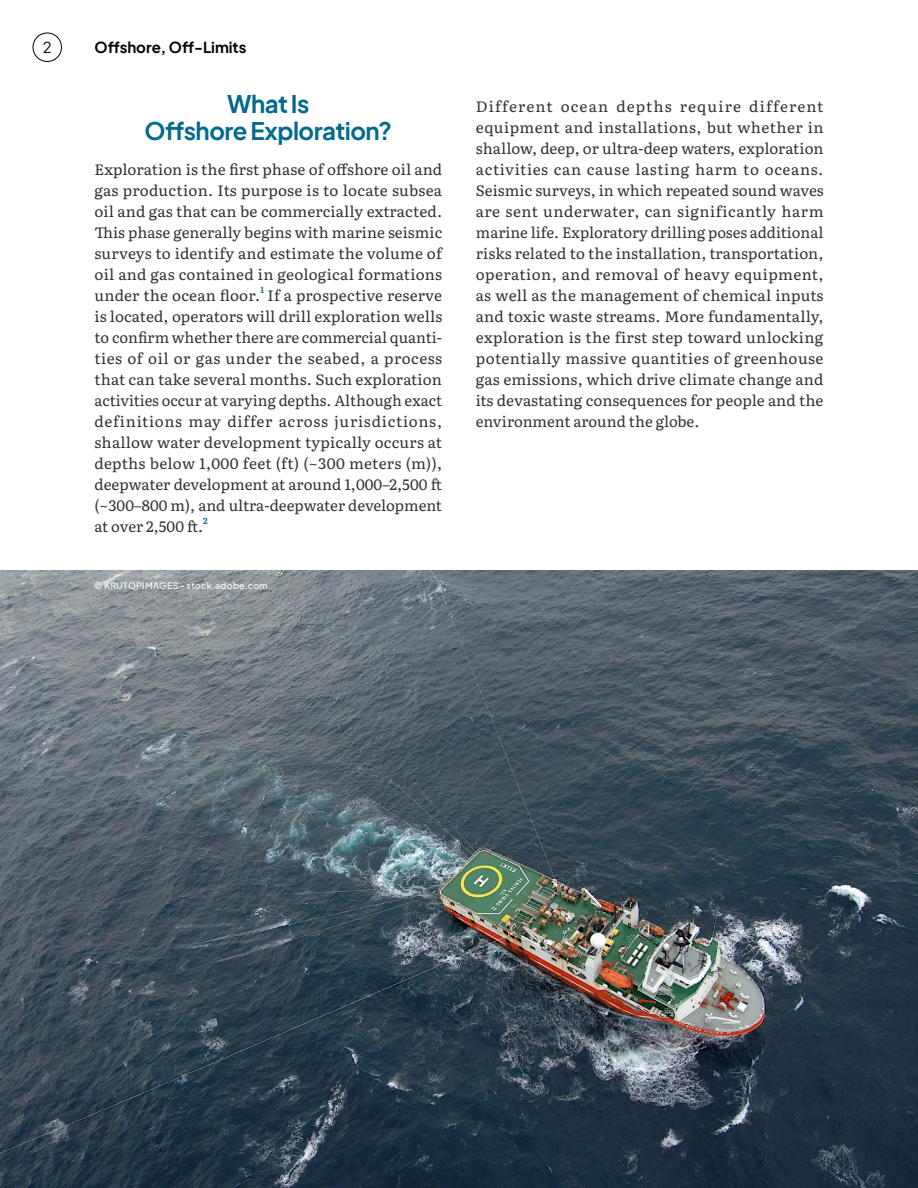
<style>
.page{position:relative;width:918px;height:1188px;background:#fff}
.page>*{position:absolute;margin:0;border:0;box-sizing:border-box;transform-origin:0 0}
.t1{font:700 24px/27px "Plus Jakarta Sans";letter-spacing:-.02em;color:#056b8c;text-align:center}
.t2{font:15px/21px "Literata";letter-spacing:.005em;color:#343333;text-align:justify}
.t3{font:700 15px "Plus Jakarta Sans";color:#000}
.t4{font:15px "Plus Jakarta Sans";color:#000101}
.t5{font:500 9px "Plus Jakarta Sans";letter-spacing:.03em;color:#fff}
.t6{font:8.7px "Literata";color:#046b8c}
</style>
<div class="page">
<div style="left:33px;top:33px;width:29px;height:29px;border:1px solid #000;border-radius:50%"></div>
<img style="left:0;top:571px;width:918px;height:617px">
<p class="t4" style="left:43px;top:35px;width:11px">2</p>
<p class="t3" style="left:94px;top:34px;width:154px">Offshore, Off-Limits</p>
<h1 class="t1" style="left:144px;top:87px;width:249px">What Is<br>Offshore Exploration?</h1>
<p class="t2" style="left:476px;top:95px;width:349px">Different ocean depths require different equipment and installations, but whether in shallow, deep, or ultra-deep waters, exploration activities can cause lasting harm to oceans.<br>Seismic surveys, in which repeated sound waves are sent underwater, can significantly harm marine life. Exploratory drilling poses additional risks related to the installation, transportation, operation, and removal of heavy equipment, as well as the management of chemical inputs and toxic waste streams. More fundamentally, exploration is the first step toward unlocking potentially massive quantities of greenhouse gas emissions, which drive climate change and its devastating consequences for people and the environment around the globe.</p>
<p class="t2" style="left:94px;top:158px;width:349px">Exploration is the first phase of offshore oil and gas production. Its purpose is to locate subsea oil and gas that can be commercially extracted.<br>This phase generally begins with marine seismic surveys to identify and estimate the volume of oil and gas contained in geological formations under the ocean floor.</p>
<p class="t6" style="left:260px;top:283px;width:5px">1</p>
<p class="t2" style="left:94px;top:284px;width:349px;text-indent:173px">If a prospective reserve is located, operators will drill exploration wells to confirm whether there are commercial quanti&shy;ties of oil or gas under the seabed, a process that can take several months. Such exploration activities occur at varying depths. Although exact definitions may differ across jurisdictions, shallow water development typically occurs at depths below 1,000 feet (ft) (~300 meters (m)), deepwater development at around 1,000–2,500 ft (~300–800 m), and ultra-deepwater development at over 2,500 ft.</p>
<p class="t6" style="left:203px;top:514px;width:6px">2</p>
<p class="t5" style="left:94px;top:578px;width:175px">© KRUTOPIMAGES - stock.adobe.com</p>
</div>
